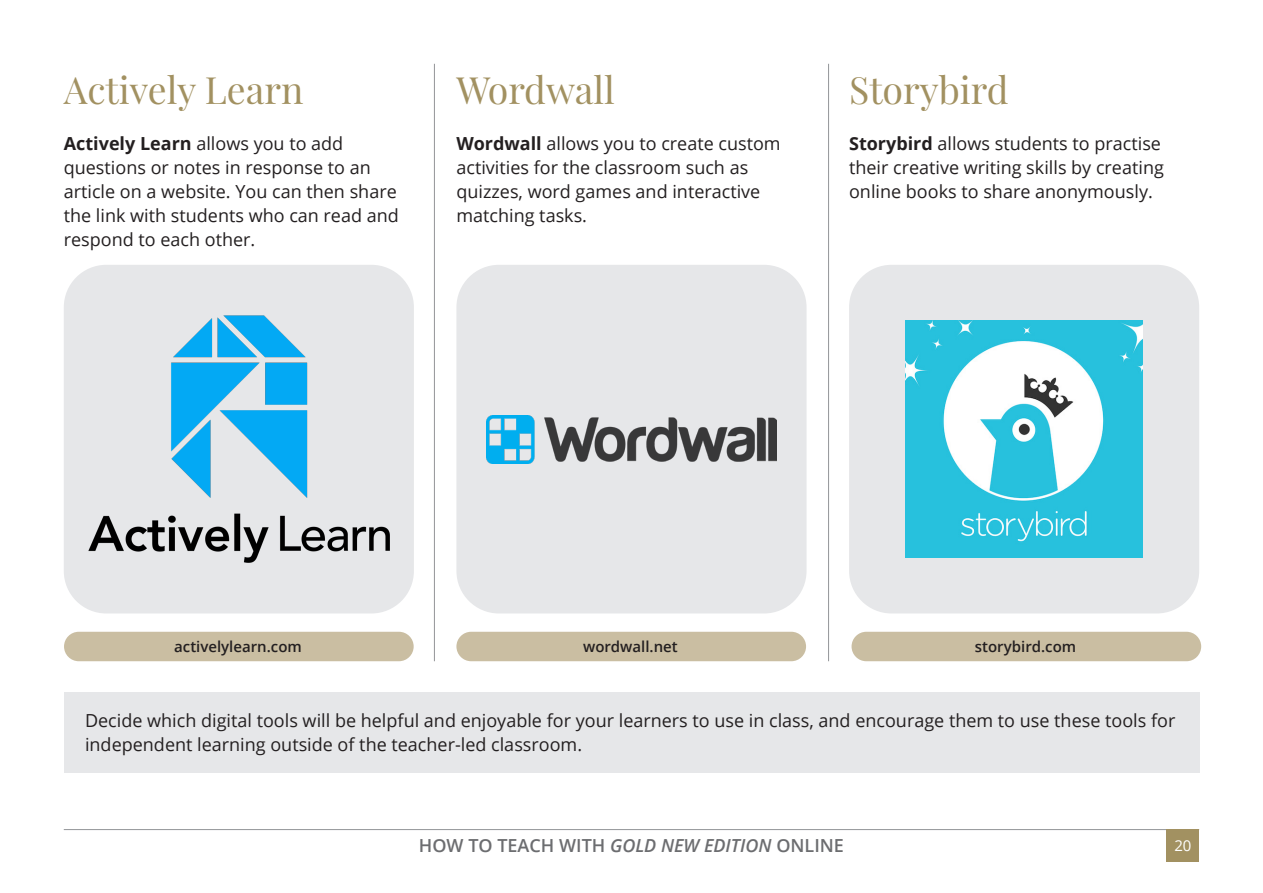
<style>
.page{position:relative;width:1263px;height:893px;background:#fff}
.page>*{position:absolute;margin:0;border:0;box-sizing:border-box;transform-origin:0 0}
.t1{font:37.5px "Playfair Display";color:#a29161}
.t2{font:18px/24px "Open Sans";color:#231f20}
.t3{font:600 18px "Open Sans";color:#6c6d70}
.t4{font:600 15px "Open Sans";color:#231f20}
.t5{font:15px "Open Sans";color:#fff}
.s1{font-weight:700}
.s2{font-style:italic}
</style>
<div class="page">
<hr style="left:64px;top:829px;width:1135px;height:1px;background:#939598">
<div style="left:1167px;top:829px;width:32px;height:33px;background:#a29161"></div>
<div style="left:849px;top:265px;width:350px;height:348px;background:#e6e7e9;border-radius:43px"></div>
<div style="left:456px;top:265px;width:350px;height:348px;background:#e6e7e9;border-radius:43px"></div>
<div style="left:64px;top:265px;width:350px;height:348px;background:#e6e7e9;border-radius:43px"></div>
<div style="left:64px;top:692px;width:1135px;height:80px;background:#e6e7e9"></div>
<img style="left:88px;top:316px;width:301px;height:246px">
<img style="left:487px;top:415px;width:289px;height:48px">
<img style="left:906px;top:321px;width:236px;height:236px">
<hr style="left:434px;top:64px;width:1px;height:597px;background:#939598">
<hr style="left:828px;top:64px;width:1px;height:597px;background:#939598">
<div style="left:851px;top:632px;width:350px;height:29px;background:#cabea2;border-radius:15px"></div>
<div style="left:64px;top:632px;width:350px;height:29px;background:#cabea2;border-radius:15px"></div>
<div style="left:456px;top:632px;width:350px;height:29px;background:#cabea2;border-radius:15px"></div>
<p class="t1" style="left:64px;top:67px;width:241px">Actively Learn</p>
<p class="t1" style="left:456px;top:67px;width:160px">Wordwall</p>
<p class="t1" style="left:849px;top:67px;width:161px">Storybird</p>
<p class="t2" style="left:64px;top:131px;width:337px"><span class="s1">Actively Learn</span> allows you to add questions or notes in response to an article on a website. You can then share the link with students who can read and respond to each other.</p>
<p class="t2" style="left:456px;top:131px;width:326px"><span class="s1">Wordwall</span> allows you to create custom activities for the classroom such as quizzes, word games and interactive matching tasks.</p>
<p class="t2" style="left:849px;top:131px;width:316px"><span class="s1">Storybird</span> allows students to practise their creative writing skills by creating online books to share anonymously.</p>
<p class="t4" style="left:174px;top:636px;width:129px">activelylearn.com</p>
<p class="t4" style="left:583px;top:636px;width:96px">wordwall.net</p>
<p class="t4" style="left:975px;top:636px;width:103px">storybird.com</p>
<p class="t2" style="left:85px;top:708px;width:1092px">Decide which digital tools will be helpful and enjoyable for your learners to use in class, and encourage them to use these tools for independent learning outside of the teacher-led classroom.</p>
<p class="t3" style="left:419px;top:833px;width:427px">HOW TO TEACH WITH <span class="s2">GOLD NEW EDITION</span> ONLINE</p>
<p class="t5" style="left:1174px;top:835px;width:19px">20</p>
</div>
